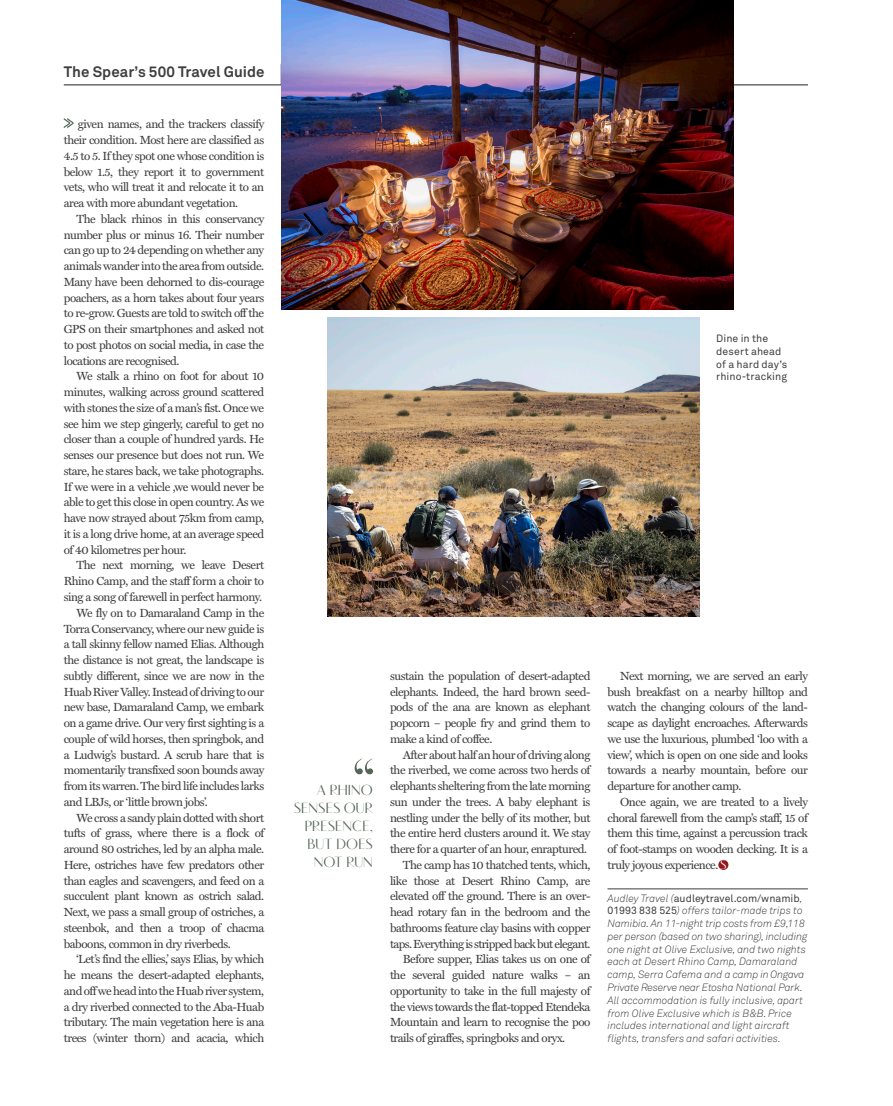
<style>
.page{position:relative;width:893px;height:1106px;background:#fff}
.page>*{position:absolute;margin:0;border:0;box-sizing:border-box;transform-origin:0 0}
.t1{font:700 15px/18px "Vanitas";letter-spacing:.005em;color:#556658;text-align:right}
.t2{font:700 15px "Akkurat";letter-spacing:.005em;color:#3e3e3f}
.t3{font:700 13.2px "Vanitas";color:#fff}
.t4{font:11.85px/15.8px "Miller Text";letter-spacing:-.04em;color:#3e3e3f;text-align:justify}
.Text_indent_r_l{font:italic 300 10.5px/12.8px "Akkurat";color:#3e3e3f}
.GL_caption{font:10.5px/12.8px "Akkurat";letter-spacing:.01em;color:#3e3e3f}
.s1{font-weight:400;font-style:normal}
</style>
<div class="page">
<hr style="left:64px;top:85px;width:744px;height:1px;background:#231f20">
<img style="left:281px;top:0;width:452px;height:309px">
<img style="left:327px;top:317px;width:372px;height:299px">
<hr style="left:607px;top:888px;width:201px;height:1px;background:#3e3e3f">
<svg style="left:355px;top:758px;width:18px;height:16px"></svg>
<svg style="left:64px;top:118px;width:10px;height:10px"></svg>
<div style="left:718px;top:859px;width:10px;height:11px;background:#961619;border-radius:50%"></div>
<p class="t2" style="left:64px;top:63px;width:202px">The Spear’s 500 Travel Guide</p>
<p class="t4" style="left:64px;top:116px;width:202px;text-indent:14px">given names, and the trackers classify their condition. Most here are classified as 4.5 to 5. If they spot one whose condition is below 1.5, they report it to government vets, who will treat it and relocate it to an area with more abundant vegetation.</p>
<p class="t4" style="left:64px;top:211px;width:202px;text-indent:13px">The black rhinos in this conservancy number plus or minus 16. Their number can go up to 24 depending on whether any animals wander into the area from outside.<br>Many have been dehorned to dis-courage poachers, as a horn takes about four years to re-grow. Guests are told to switch off the GPS on their smartphones and asked not to post photos on social media, in case the locations are recognised.</p>
<p class="t4" style="left:64px;top:368px;width:202px;text-indent:13px">We stalk a rhino on foot for about 10 minutes, walking across ground scattered with stones the size of a man’s fist. Once we see him we step gingerly, careful to get no closer than a couple of hundred yards. He senses our presence but does not run. We stare, he stares back, we take photographs.<br>If we were in a vehicle ,we would never be able to get this close in open country. As we have now strayed about 75km from camp, it is a long drive home, at an average speed of 40 kilometres per hour.</p>
<p class="t4" style="left:64px;top:557px;width:202px;text-indent:13px">The next morning, we leave Desert Rhino Camp, and the staff form a choir to sing a song of farewell in perfect harmony.</p>
<p class="t4" style="left:64px;top:604px;width:202px;text-indent:13px">We fly on to Damaraland Camp in the Torra Conservancy, where our new guide is a tall skinny fellow named Elias. Although the distance is not great, the landscape is subtly different, since we are now in the Huab River Valley. Instead of driving to our new base, Damaraland Camp, we embark on a game drive. Our very first sighting is a couple of wild horses, then springbok, and a Ludwig’s bustard. A scrub hare that is momentarily transfixed soon bounds away from its warren. The bird life includes larks and LBJs, or ‘little brown jobs’.</p>
<p class="t4" style="left:64px;top:809px;width:202px;text-indent:13px">We cross a sandy plain dotted with short tufts of grass, where there is a flock of around 80 ostriches, led by an alpha male.<br>Here, ostriches have few predators other than eagles and scavengers, and feed on a succulent plant known as ostrich salad.<br>Next, we pass a small group of ostriches, a steenbok, and then a troop of chacma baboons, common in dry riverbeds.</p>
<p class="t4" style="left:64px;top:951px;width:202px;text-indent:13px">‘Let’s find the ellies,’ says Elias, by which he means the desert-adapted elephants, and off we head into the Huab river system, a dry riverbed connected to the Aba-Huab tributary. The main vegetation here is ana trees (winter thorn) and acacia, which</p>
<p class="GL_caption" style="left:716px;top:332px;width:73px">Dine in the desert ahead of a hard day’s rhino-tracking</p>
<p class="t1" style="left:294px;top:780px;width:81px">A RHINO<br>SENSES OUR<br>PRESENCE,<br>BUT DOES<br>NOT RUN</p>
<p class="t4" style="left:390px;top:667px;width:202px">sustain the population of desert-adapted elephants. Indeed, the hard brown seed&shy;pods of the ana are known as elephant popcorn – people fry and grind them to make a kind of coffee.</p>
<p class="t4" style="left:390px;top:746px;width:202px;text-indent:13px">After about half an hour of driving along the riverbed, we come across two herds of elephants sheltering from the late morning sun under the trees. A baby elephant is nestling under the belly of its mother, but the entire herd clusters around it. We stay there for a quarter of an hour, enraptured.</p>
<p class="t4" style="left:390px;top:856px;width:202px;text-indent:13px">The camp has 10 thatched tents, which, like those at Desert Rhino Camp, are elevated off the ground. There is an over&shy;head rotary fan in the bedroom and the bathrooms feature clay basins with copper taps. Everything is stripped back but elegant.</p>
<p class="t4" style="left:390px;top:951px;width:202px;text-indent:13px">Before supper, Elias takes us on one of the several guided nature walks – an opportunity to take in the full majesty of the views towards the flat-topped Etendeka Mountain and learn to recognise the poo trails of giraffes, springboks and oryx.</p>
<p class="t4" style="left:607px;top:667px;width:202px;text-indent:13px">Next morning, we are served an early bush breakfast on a nearby hilltop and watch the changing colours of the land&shy;scape as daylight encroaches. Afterwards we use the luxurious, plumbed ‘loo with a view’, which is open on one side and looks towards a nearby mountain, before our departure for another camp.</p>
<p class="t4" style="left:607px;top:793px;width:202px;text-indent:13px">Once again, we are treated to a lively choral farewell from the camp’s staff, 15 of them this time, against a percussion track of foot-stamps on wooden decking. It is a truly joyous experience.</p>
<p class="t3" style="left:720px;top:856px;width:8px">S</p>
<p class="Text_indent_r_l" style="left:607px;top:891px;width:201px">Audley Travel (<span class="s1">audleytravel.com/wnamib</span>, <span class="s1">01993 838 525</span>) offers tailor-made trips to Namibia. An 11-night trip costs from £9,118 per person (based on two sharing), including one night at Olive Exclusive, and two nights each at Desert Rhino Camp, Damaraland camp, Serra Cafema and a camp in Ongava Private Reserve near Etosha National Park.<br>All accommodation is fully inclusive, apart from Olive Exclusive which is B&amp;B. Price includes international and light aircraft flights, transfers and safari activities.</p>
</div>
